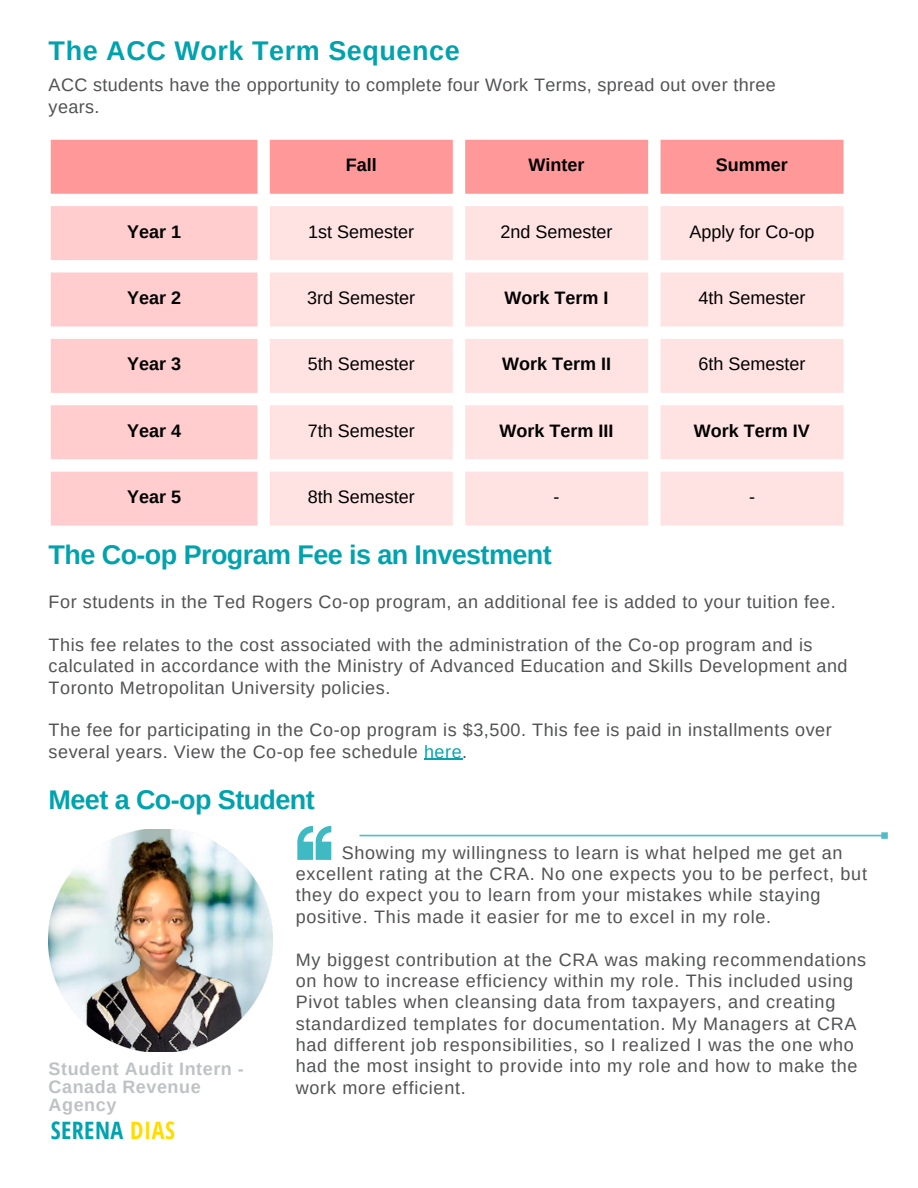
<style>
.page{position:relative;width:918px;height:1188px;background:#fff}
.page>*{position:absolute;margin:0;border:0;box-sizing:border-box;transform-origin:0 0}
.t1{font:700 27px "Arimo";letter-spacing:-.02em;color:#00a3ad}
.t2{font:700 27px "Arimo";letter-spacing:.02em;color:#00a3ad}
.t3{font:700 24px "Open Sans Condensed";letter-spacing:.02em;color:#01a3ae}
.t4{font:18px/21.3px "Arimo";letter-spacing:.04em;color:#515254}
.t5{font:18px "Arimo";color:#000}
.t6{font:700 18px "Arimo";color:#000}
.t7{font:18px/21.3px "Arimo";letter-spacing:.02em;color:#515254}
.t8{font:700 18px/18px "Arimo";letter-spacing:.03em;color:#bfc2c4}
.s1{color:#09a3ae}
.s2{color:#ffdc00}
</style>
<div class="page">
<div style="left:51px;top:140px;width:793px;height:54px;background:#f99"></div>
<svg style="left:51px;top:206px;width:206px;height:320px;fill:#ffcdcd"></svg>
<svg style="left:270px;top:206px;width:574px;height:320px;fill:#ffe3e3"></svg>
<img style="left:49px;top:830px;width:224px;height:222px">
<svg style="left:297px;top:826px;width:34px;height:34px"></svg>
<svg style="left:359px;top:832px;width:529px;height:7px"></svg>
<hr style="left:424px;top:759px;width:38px;height:1px;background:#09a3ae">
<p class="t2" style="left:49px;top:35px;width:413px">The ACC Work Term Sequence</p>
<h1 class="t7" style="left:49px;top:74px;width:729px">ACC students have the opportunity to complete four Work Terms, spread out over three years.</h1>
<h1 class="t6" style="left:346px;top:155px;width:32px">Fall</h1>
<p class="t6" style="left:529px;top:155px;width:57px">Winter</p>
<p class="t6" style="left:716px;top:155px;width:73px">Summer</p>
<p class="t6" style="left:127px;top:221px;width:55px">Year 1</p>
<p class="t5" style="left:308px;top:221px;width:107px">1st Semester</p>
<p class="t5" style="left:501px;top:221px;width:113px">2nd Semester</p>
<p class="t5" style="left:689px;top:221px;width:126px">Apply for Co-op</p>
<p class="t6" style="left:127px;top:288px;width:55px">Year 2</p>
<p class="t5" style="left:307px;top:288px;width:109px">3rd Semester</p>
<p class="t6" style="left:505px;top:288px;width:105px">Work Term I</p>
<p class="t5" style="left:698px;top:288px;width:108px">4th Semester</p>
<p class="t6" style="left:127px;top:354px;width:55px">Year 3</p>
<p class="t5" style="left:308px;top:354px;width:108px">5th Semester</p>
<p class="t6" style="left:502px;top:354px;width:110px">Work Term II</p>
<p class="t5" style="left:698px;top:354px;width:108px">6th Semester</p>
<p class="t6" style="left:127px;top:420px;width:55px">Year 4</p>
<p class="t5" style="left:308px;top:420px;width:108px">7th Semester</p>
<p class="t6" style="left:500px;top:420px;width:115px">Work Term III</p>
<p class="t6" style="left:694px;top:420px;width:117px">Work Term IV</p>
<p class="t6" style="left:127px;top:487px;width:55px">Year 5</p>
<p class="t5" style="left:308px;top:487px;width:108px">8th Semester</p>
<p class="t5" style="left:554px;top:487px;width:7px">-</p>
<p class="t5" style="left:749px;top:487px;width:7px">-</p>
<p class="t1" style="left:49px;top:539px;width:505px">The Co-op Program Fee is an Investment</p>
<p class="t4" style="left:49px;top:591px;width:789px">For students in the Ted Rogers Co-op program, an additional fee is added to your tuition fee.</p>
<h1 class="t4" style="left:49px;top:634px;width:801px">This fee relates to the cost associated with the administration of the Co-op program and is calculated in accordance with the Ministry of Advanced Education and Skills Development and<br>Toronto Metropolitan University policies.</h1>
<p class="t4" style="left:49px;top:719px;width:785px">The fee for participating in the Co-op program is $3,500. This fee is paid in installments over several years. View the Co-op fee schedule <span class="s1">here</span>.</p>
<p class="t1" style="left:49px;top:785px;width:268px">Meet a Co-op Student</p>
<h3 class="t8" style="left:49px;top:1059px;width:197px">Student Audit Intern -<br>Canada Revenue<br>Agency</h3>
<p class="t3" style="left:51px;top:1113px;width:126px">SERENA <span class="s2">DIAS</span></p>
<p class="t4" style="left:296px;top:842px;width:573px;text-indent:46px">Showing my willingness to learn is what helped me get an excellent rating at the CRA. No one expects you to be perfect, but they do expect you to learn from your mistakes while staying positive. This made it easier for me to excel in my role.</p>
<h2 class="t4" style="left:296px;top:949px;width:572px">My biggest contribution at the CRA was making recommendations on how to increase efficiency within my role. This included using Pivot tables when cleansing data from taxpayers, and creating standardized templates for documentation. My Managers at CRA had different job responsibilities, so I realized I was the one who had the most insight to provide into my role and how to make the work more efficient.</h2>
</div>
